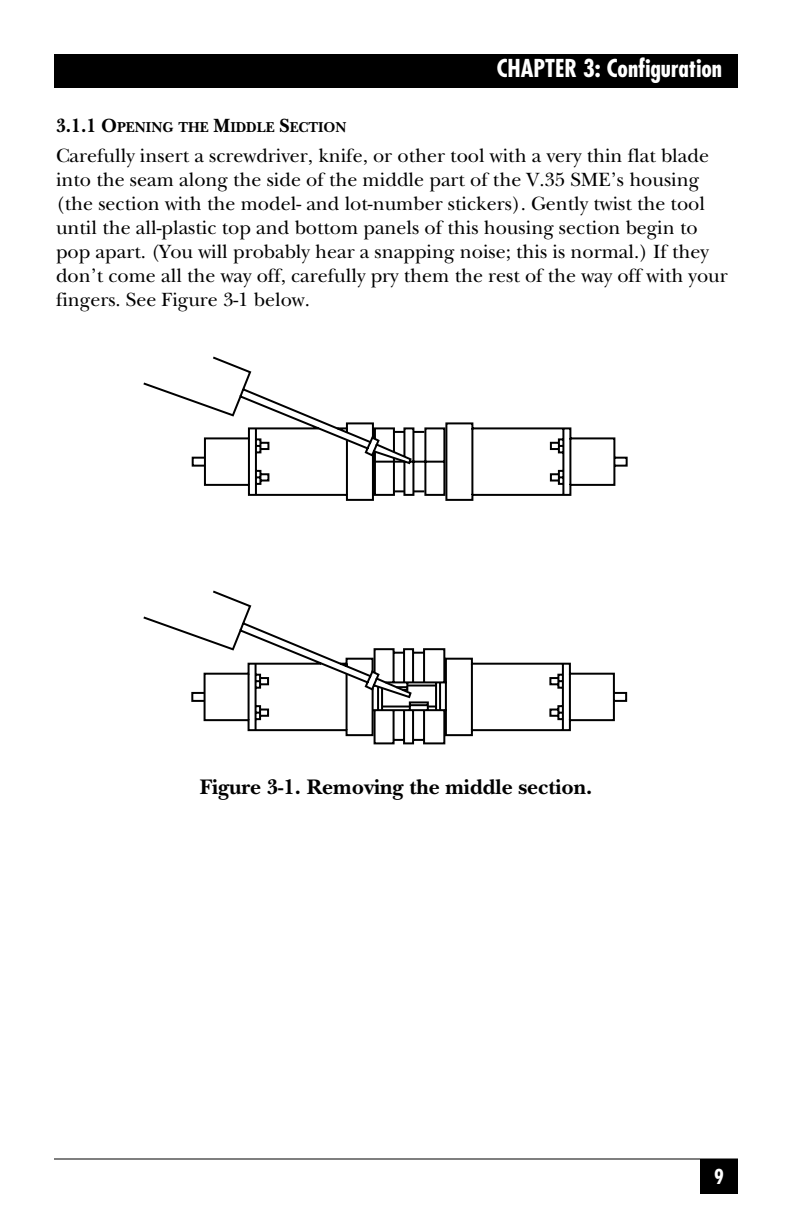
<style>
.page{position:relative;width:792px;height:1224px;background:#fff}
.page>*{position:absolute;margin:0;border:0;box-sizing:border-box;transform-origin:0 0}
.t1{font:700 condensed 24px "Futura";color:#fff}
.t2{font:700 22px "New Baskerville";color:#000}
.t3{font:20px/24px "New Baskerville";color:#000}
.t4{font:700 condensed 20px "Futura";color:#fff}
.t5{font:700 15px "New Baskerville";color:#000;scale:.95 1}
.s1{font-size:20px}
</style>
<div class="page">
<div style="left:54px;top:54px;width:684px;height:34px;background:#000"></div>
<div style="left:700px;top:1159px;width:38px;height:35px;background:#000"></div>
<svg style="left:373px;top:737px;width:73px;height:8px"></svg>
<svg style="left:143px;top:422px;width:485px;height:315px"></svg>
<svg style="left:143px;top:356px;width:303px;height:146px"></svg>
<hr style="left:54px;top:1158px;width:684px;height:2px;background:#000">
<p class="t1" style="left:497px;top:58px;width:227px">CHAPTER 3: Configuration</p>
<p class="t5" style="left:56px;top:122px;width:308px"><span class="s1">3.1.1 O</span>PENING THE <span class="s1">M</span>IDDLE <span class="s1">S</span>ECTION</p>
<p class="t3" style="left:56px;top:146px;width:673px">Carefully insert a screwdriver, knife, or other tool with a very thin flat blade into the seam along the side of the middle part of the V.35 SME’s housing (the section with the model- and lot-number stickers). Gently twist the tool until the all-plastic top and bottom panels of this housing section begin to pop apart. (You will probably hear a snapping noise; this is normal.) If they don’t come all the way off, carefully pry them the rest of the way off with your fingers. See Figure 3-1 below.</p>
<p class="t2" style="left:200px;top:779px;width:394px">Figure 3-1. Removing the middle section.</p>
<p class="t4" style="left:714px;top:1168px;width:11px">9</p>
</div>
